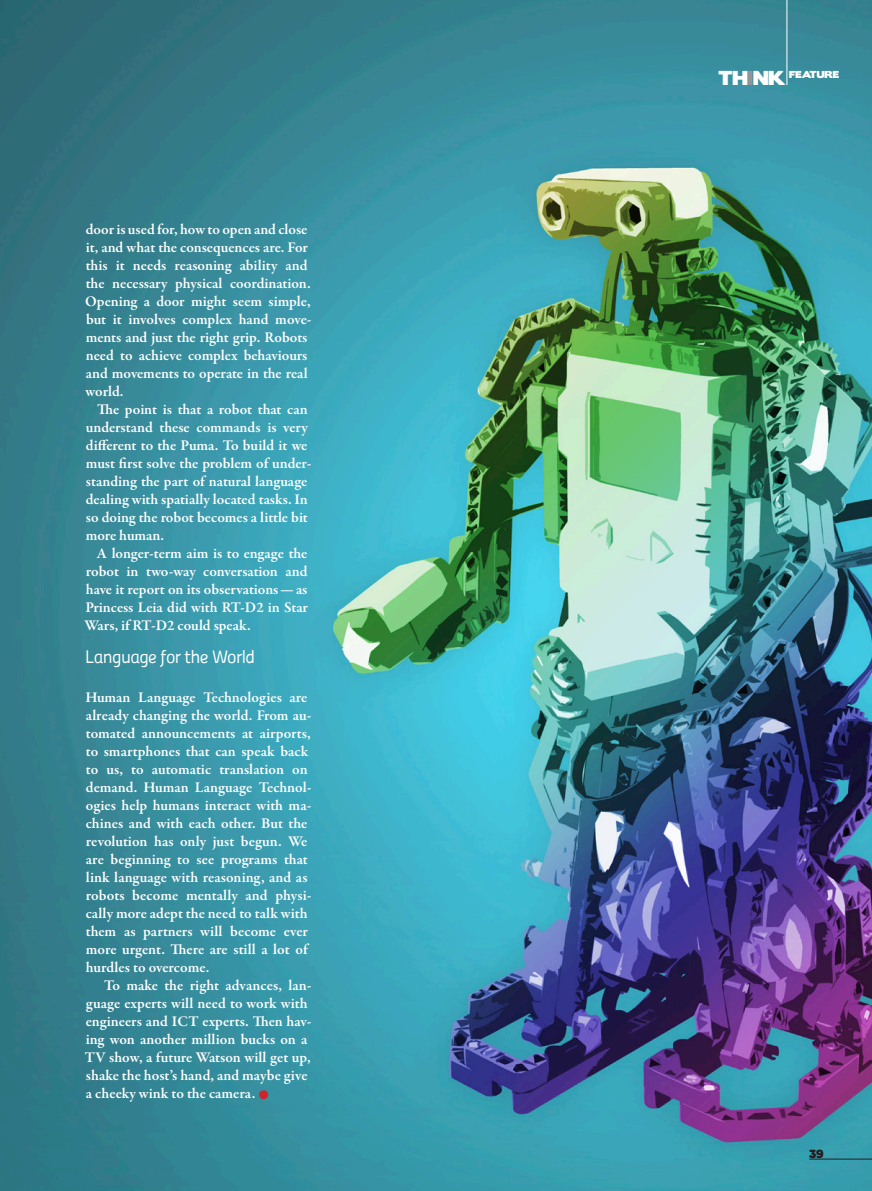
<style>
.page{position:relative;width:872px;height:1191px;background:#fff}
.page>*{position:absolute;margin:0;border:0;box-sizing:border-box;transform-origin:0 0}
.Subhead{font:18px "Panefresco 400 wt";letter-spacing:-.035em;color:#fff}
.t1{font:18px "Boris Black Bloxx";color:#fff}
.t2{font:600 15px/18px "Garamond Premr Pro";color:#fff}
.t3{font:10.5px "Boris Black Bloxx";color:#231e20}
.t4{font:9px "Boris Black Bloxx";color:#fff}
.s1{font-family:"Boris Black Bloxx";font-weight:400;font-size:25.5px;color:#d2232a}
.s2{color:#939598}
</style>
<div class="page">
<img style="left:0;top:0;width:872px;height:1191px">
<hr style="left:786px;top:0;width:1px;height:85px;background:#fff">
<hr style="left:809px;top:1158px;width:63px;height:1px;background:#231e20">
<p class="t2" style="left:85px;top:221px;width:228px">door is used for, how to open and close it, and what the consequences are. For this it needs reasoning ability and the necessary physical coordination.<br>Opening a door might seem simple, but it involves complex hand move&shy;ments and just the right grip. Robots need to achieve complex behaviours and movements to operate in the real world.</p>
<p class="t2" style="left:86px;top:401px;width:227px;text-indent:11px">The point is that a robot that can understand these commands is very different to the Puma. To build it we must first solve the problem of under&shy;standing the part of natural language dealing with spatially located tasks. In so doing the robot becomes a little bit more human.</p>
<p class="t2" style="left:85px;top:545px;width:225px;text-align:justify;text-indent:12px">A longer-term aim is to engage the robot in two-way conversation and have it report on its observations—as Princess Leia did with RT-D2 in Star Wars, if RT-D2 could speak.</p>
<p class="Subhead" style="left:85px;top:643px;width:171px">Language for the World</p>
<p class="t2" style="left:85px;top:689px;width:228px">Human Language Technologies are already changing the world. From au&shy;tomated announcements at airports, to smartphones that can speak back to us, to automatic translation on demand. Human Language Technol&shy;ogies help humans interact with ma&shy;chines and with each other. But the revolution has only just begun. We are beginning to see programs that link language with reasoning, and as robots become mentally and physi&shy;cally more adept the need to talk with them as partners will become ever more urgent. There are still a lot of hurdles to overcome.</p>
<p class="t2" style="left:85px;top:977px;width:228px;text-indent:19px">To make the right advances, lan&shy;guage experts will need to work with engineers and ICT experts. Then hav&shy;ing won another million bucks on a TV show, a future Watson will get up, shake the host’s hand, and maybe give a cheeky wink to the camera. <span class="s1">•</span></p>
<p class="t1" style="left:718px;top:64px;width:69px">TH<span class="s2">I</span>NK</p>
<p class="t4" style="left:789px;top:68px;width:15px">FEATURE</p>
<p class="t3" style="left:809px;top:1145px;width:16px">39</p>
</div>
